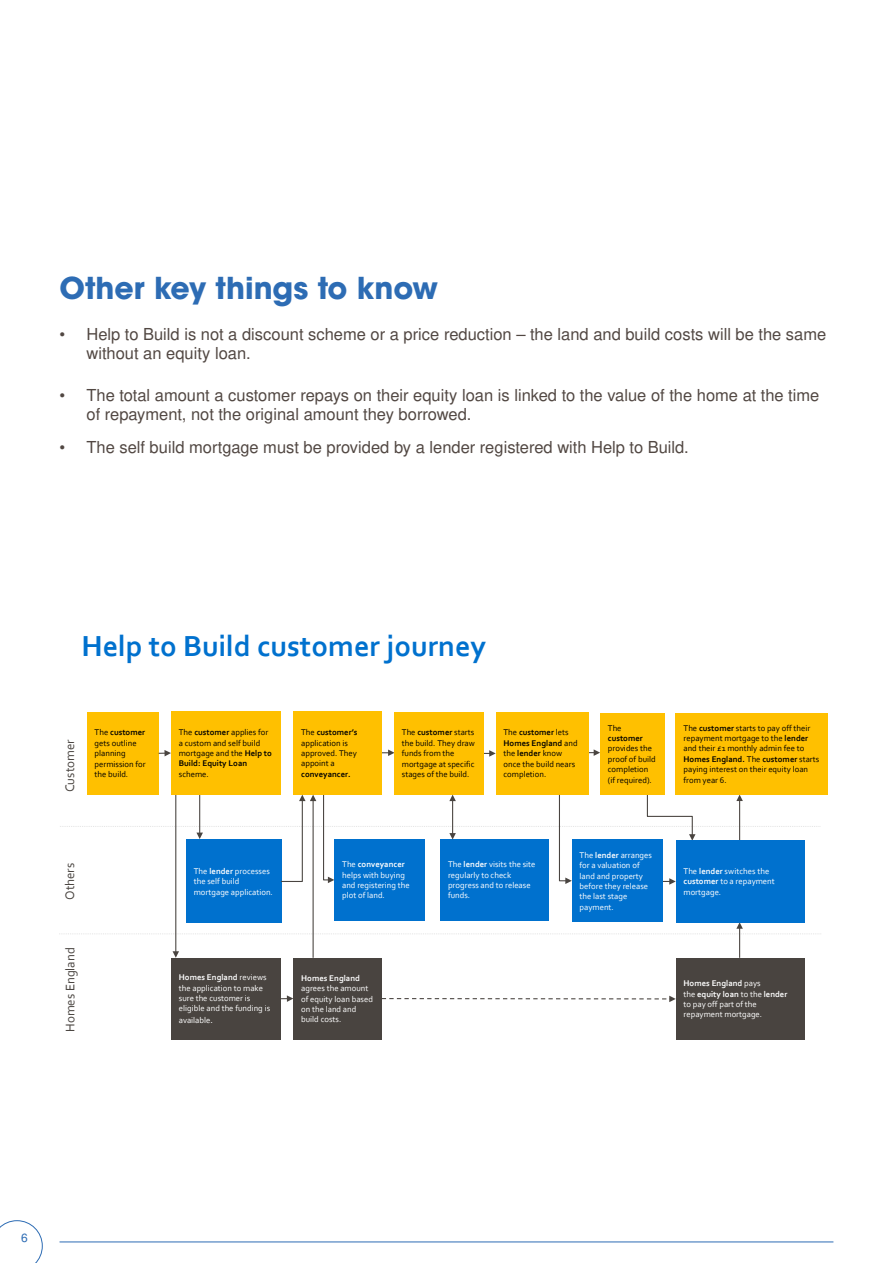
<style>
.page{position:relative;width:893px;height:1263px;background:#fff}
.page>*{position:absolute;margin:0;border:0;box-sizing:border-box;transform-origin:0 0}
.t1{font:700 30.3px "Corbel";color:#0071ce}
.t2{font:700 30px "ITC Avant Garde Std";color:#2d6cb4}
.t3{font:16.5px/19.8px "Nimbus San L";color:#514742}
.t4{font:13.05px "Corbel";color:#494440}
.t5{font:12px "Nimbus San L";color:#2d6cb4}
.t6{font:8.7px/10.4px "Corbel";color:#000}
.t7{font:8.7px/10.4px "Corbel";color:#fff}
.t8{font:700 8.7px "Corbel";color:#000}
.t9{font:700 8.7px "Corbel";color:#fff}
.s1{font-weight:700}
.s2{font-size:9.75px}
</style>
<div class="page">
<hr style="left:60px;top:1242px;width:773px;height:1px;background:#2d6cb4">
<hr style="left:562px;top:752px;width:33px;height:1px;background:#494440">
<svg style="left:594px;top:749px;width:6px;height:7px"></svg>
<hr style="left:458px;top:753px;width:32px;height:1px;background:#494440">
<svg style="left:489px;top:750px;width:7px;height:7px"></svg>
<hr style="left:356px;top:752px;width:33px;height:1px;background:#494440">
<svg style="left:388px;top:749px;width:6px;height:7px"></svg>
<svg style="left:382px;top:996px;width:294px;height:6px"></svg>
<hr style="left:175px;top:781px;width:1px;height:171px;background:#494440">
<svg style="left:173px;top:951px;width:6px;height:7px"></svg>
<hr style="left:739px;top:928px;width:1px;height:30px;background:#494440">
<svg style="left:61px;top:922px;width:760px;height:12px"></svg>
<div style="left:171px;top:711px;width:110px;height:84px;background:#ffc000"></div>
<div style="left:293px;top:711px;width:89px;height:84px;background:#ffc000"></div>
<div style="left:394px;top:712px;width:90px;height:83px;background:#ffc000"></div>
<div style="left:496px;top:712px;width:93px;height:83px;background:#ffc000"></div>
<div style="left:600px;top:713px;width:64px;height:82px;background:#ffc000"></div>
<div style="left:676px;top:713px;width:152px;height:81px;background:#ffc000"></div>
<div style="left:186px;top:839px;width:95px;height:84px;background:#0071ce"></div>
<div style="left:334px;top:839px;width:91px;height:82px;background:#0071ce"></div>
<div style="left:440px;top:839px;width:109px;height:82px;background:#0071ce"></div>
<div style="left:572px;top:839px;width:90px;height:83px;background:#0071ce"></div>
<div style="left:676px;top:840px;width:128px;height:83px;background:#0071ce"></div>
<div style="left:171px;top:958px;width:110px;height:82px;background:#494440"></div>
<div style="left:293px;top:958px;width:89px;height:81px;background:#494440"></div>
<div style="left:676px;top:958px;width:128px;height:82px;background:#494440"></div>
<div style="left:87px;top:712px;width:72px;height:83px;background:#ffc000"></div>
<hr style="left:313px;top:800px;width:1px;height:158px;background:#494440">
<svg style="left:60px;top:791px;width:761px;height:94px"></svg>
<svg style="left:281px;top:995px;width:12px;height:7px"></svg>
<svg style="left:159px;top:750px;width:12px;height:6px"></svg>
<svg style="left:0;top:1220px;width:43px;height:43px"></svg>
<h2 class="t2" style="left:60px;top:268px;width:380px">Other key things to know</h2>
<h3 class="t3" style="left:87px;top:323px;width:741px;text-indent:-27px">• Help to Build is not a discount scheme or a price reduction – the land and build costs will be the same without an equity loan.</h3>
<h3 class="t3" style="left:87px;top:384px;width:734px;text-indent:-27px">• The total amount a customer repays on their equity loan is linked to the value of the home at the time of repayment, not the original amount they borrowed.</h3>
<h3 class="t3" style="left:60px;top:437px;width:631px">• The self build mortgage must be provided by a lender registered with Help to Build.</h3>
<h1 class="t1" style="left:82px;top:627px;width:406px">Help to Build customer journey</h1>
<h3 class="t4" style="left:62px;top:792px;width:54px;rotate:-90deg">Customer</h3>
<p class="t6" style="left:95px;top:727px;width:53px">The <span class="s1">customer </span>gets outline planning permission for the build.</p>
<h3 class="t4" style="left:62px;top:900px;width:38px;rotate:-90deg">Others</h3>
<p class="t6" style="left:179px;top:727px;width:95px">The <span class="s1">customer</span> applies for a custom and self build mortgage and the <span class="s1">Help to<br>Build: Equity Loan</span></p>
<p class="t6" style="left:179px;top:768px;width:31px">scheme.</p>
<p class="t6" style="left:301px;top:727px;width:58px">The <span class="s1">customer’s </span>application is approved. They appoint a</p>
<p class="t8" style="left:301px;top:768px;width:51px">conveyancer.</p>
<p class="t6" style="left:402px;top:727px;width:75px">The <span class="s1">customer</span> starts the build. They draw funds from the mortgage at specific stages of the build.</p>
<p class="t6" style="left:503px;top:727px;width:76px">The <span class="s1">customer</span> lets<br><span class="s1">Homes England</span> and the <span class="s1">lender</span> know once the build nears completion.</p>
<p class="t6" style="left:608px;top:722px;width:15px">The</p>
<p class="t8" style="left:608px;top:733px;width:36px">customer</p>
<p class="t6" style="left:608px;top:743px;width:49px">provides the proof of build completion (if required).</p>
<p class="t7" style="left:194px;top:866px;width:80px">The <span class="s1">lender</span> processes the self build mortgage application.</p>
<p class="t7" style="left:342px;top:859px;width:69px">The <span class="s1">conveyancer </span>helps with buying and registering the plot of land.</p>
<p class="t7" style="left:448px;top:859px;width:89px">The <span class="s1">lender</span> visits the site regularly to check progress and to release funds.</p>
<p class="t7" style="left:580px;top:849px;width:74px">The <span class="s1">lender</span> arranges for a valuation of land and property before they release the last stage payment.</p>
<p class="t6" style="left:683px;top:722px;width:137px">The <span class="s1">customer</span> starts to pay off their repayment mortgage to the <span class="s1">lender </span>and their £1 monthly admin fee to<br><span class="s1">Homes England.</span> The <span class="s1">customer</span> starts paying interest on their equity loan from year 6.</p>
<p class="t7" style="left:683px;top:866px;width:93px">The <span class="s1">lender</span> switches the <span class="s1">customer</span> to a repayment mortgage.</p>
<h3 class="t4" style="left:62px;top:1032px;width:86px;rotate:-90deg">Homes England</h3>
<p class="t7" style="left:179px;top:972px;width:93px"><span class="s1">Homes England</span> reviews the application to make sure the customer is eligible and the funding is</p>
<p class="t7" style="left:179px;top:1014px;width:36px">available<span class="s2">.</span></p>
<p class="t9" style="left:301px;top:972px;width:60px">Homes England</p>
<p class="t7" style="left:301px;top:983px;width:73px">agrees the amount of equity loan based on the land and build costs.</p>
<p class="t7" style="left:683px;top:978px;width:105px"><span class="s1">Homes England</span> pays<br>the <span class="s1">equity loan</span> to the <span class="s1">lender </span>to pay off part of the repayment mortgage.</p>
<h3 class="t5" style="left:21px;top:1229px;width:8px">6</h3>
</div>
